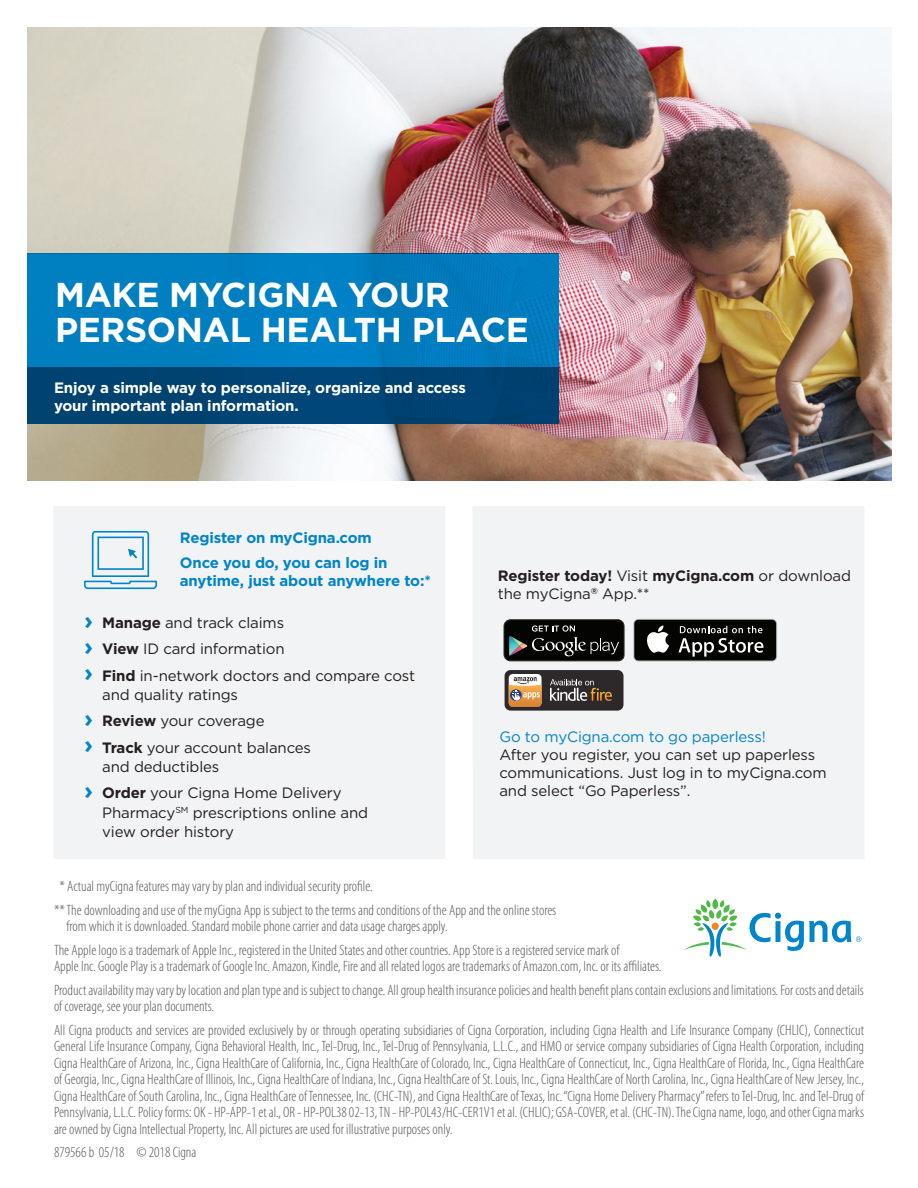
<style>
.page{position:relative;width:918px;height:1188px;background:#fff}
.page>*{position:absolute;margin:0;border:0;box-sizing:border-box;transform-origin:0 0}
.Headline_2_bars_phot{font:700 34.5px/34.5px "Gotham";letter-spacing:-.01em;color:#fff}
.M-Legal_copy_Cat{font:300 condensed 15px/16.5px "Myriad Pro";color:#57585a}
.Subheadline_bold_14{font:15px/19.5px "Gotham";letter-spacing:-.01em;color:#231f20}
.Subheadline_bold_14-2{font:700 15px/18px "Gotham";letter-spacing:-.01em;color:#fff}
.Subheadline_bold_14-3{font:700 15px/18px "Gotham";letter-spacing:-.01em;color:#0084ca}
.s1{font-weight:700;font-size:24px;color:#0084ca}
.s2{font-weight:700}
.s3{color:#0084ca}
</style>
<div class="page">
<img style="left:27px;top:27px;width:864px;height:454px">
<div style="left:27px;top:254px;width:532px;height:113px;background:#007fc1"></div>
<div style="left:27px;top:367px;width:532px;height:57px;background:#004372"></div>
<svg style="left:684px;top:899px;width:177px;height:58px"></svg>
<div style="left:53px;top:506px;width:393px;height:353px;background:#f2f3f4"></div>
<div style="left:472px;top:506px;width:393px;height:353px;background:#f2f3f4"></div>
<svg style="left:84px;top:531px;width:73px;height:58px"></svg>
<div style="left:504px;top:620px;width:120px;height:41px;background:#040503;border-radius:6px"></div>
<div style="left:504px;top:619px;width:120px;height:42px;border:1px solid #2d2829;border-radius:6px"></div>
<svg style="left:509px;top:625px;width:110px;height:31px"></svg>
<div style="left:505px;top:670px;width:118px;height:41px;background:#2d2829;border-radius:6px"></div>
<svg style="left:509px;top:674px;width:33px;height:33px"></svg>
<svg style="left:550px;top:679px;width:62px;height:22px"></svg>
<svg style="left:633px;top:619px;width:144px;height:42px"></svg>
<div style="left:634px;top:620px;width:142px;height:41px;background:#040503;border-radius:4px"></div>
<svg style="left:647px;top:625px;width:22px;height:28px"></svg>
<svg style="left:679px;top:626px;width:84px;height:31px"></svg>
<p class="Headline_2_bars_phot" style="left:55px;top:277px;width:475px">MAKE MYCIGNA YOUR<br>PERSONAL HEALTH PLACE</p>
<p class="Subheadline_bold_14-2" style="left:54px;top:378px;width:413px">Enjoy a simple way to personalize, organize and access your important plan information.</p>
<p class="Subheadline_bold_14-3" style="left:180px;top:528px;width:193px">Register on myCigna.com</p>
<p class="Subheadline_bold_14-3" style="left:180px;top:553px;width:252px">Once you do, you can log in anytime, just about anywhere to:*</p>
<p class="Subheadline_bold_14" style="left:84px;top:613px;width:202px"><span class="s1">›</span> <span class="s2">Manage</span> and track claims</p>
<p class="Subheadline_bold_14" style="left:84px;top:639px;width:202px"><span class="s1">›</span> <span class="s2">View</span> ID card information</p>
<p class="Subheadline_bold_14" style="left:102px;top:665px;width:314px;text-indent:-18px"><span class="s1">›</span> <span class="s2">Find</span> in-network doctors and compare cost and quality ratings</p>
<p class="Subheadline_bold_14" style="left:84px;top:711px;width:182px"><span class="s1">›</span> <span class="s2">Review</span> your coverage</p>
<p class="Subheadline_bold_14" style="left:102px;top:737px;width:210px;text-indent:-18px"><span class="s1">›</span> <span class="s2">Track</span> your account balances and deductibles</p>
<p class="Subheadline_bold_14" style="left:102px;top:783px;width:267px;text-indent:-18px"><span class="s1">›</span> <span class="s2">Order</span> your Cigna Home Delivery<br>Pharmacy<sup>SM</sup> prescriptions online and view order history</p>
<p class="Subheadline_bold_14" style="left:498px;top:566px;width:355px;line-height:18px"><span class="s2">Register today!</span> Visit <span class="s2">myCigna.com</span> or download the myCigna<sup>®</sup> App.**</p>
<p class="Subheadline_bold_14" style="left:499px;top:728px;width:329px;line-height:18px"><span class="s3">Go to myCigna.com to go paperless!<br></span>After you register, you can set up paperless communications. Just log in to myCigna.com and select “Go Paperless”.</p>
<p class="M-Legal_copy_Cat" style="left:59px;top:878px;width:315px">* Actual myCigna features may vary by plan and individual security profile.</p>
<p class="M-Legal_copy_Cat" style="left:67px;top:902px;width:491px;text-indent:-13px">** The downloading and use of the myCigna App is subject to the terms and conditions of the App and the online stores from which it is downloaded. Standard mobile phone carrier and data usage charges apply.</p>
<p class="M-Legal_copy_Cat" style="left:54px;top:942px;width:609px">The Apple logo is a trademark of Apple Inc., registered in the United States and other countries. App Store is a registered service mark of<br>Apple Inc. Google Play is a trademark of Google Inc. Amazon, Kindle, Fire and all related logos are trademarks of Amazon.com, Inc. or its affiliates.</p>
<p class="M-Legal_copy_Cat" style="left:54px;top:982px;width:811px">Product availability may vary by location and plan type and is subject to change. All group health insurance policies and health benefit plans contain exclusions and limitations. For costs and details of coverage, see your plan documents.</p>
<p class="M-Legal_copy_Cat" style="left:54px;top:1022px;width:812px;text-align:justify">All Cigna products and services are provided exclusively by or through operating subsidiaries of Cigna Corporation, including Cigna Health and Life Insurance Company (CHLIC), Connecticut General Life Insurance Company, Cigna Behavioral Health, Inc., Tel-Drug, Inc., Tel-Drug of Pennsylvania, L.L.C., and HMO or service company subsidiaries of Cigna Health Corporation, including Cigna HealthCare of Arizona, Inc., Cigna HealthCare of California, Inc., Cigna HealthCare of Colorado, Inc., Cigna HealthCare of Connecticut, Inc., Cigna HealthCare of Florida, Inc., Cigna HealthCare of Georgia, Inc., Cigna HealthCare of Illinois, Inc., Cigna HealthCare of Indiana, Inc., Cigna HealthCare of St. Louis, Inc., Cigna HealthCare of North Carolina, Inc., Cigna HealthCare of New Jersey, Inc., Cigna HealthCare of South Carolina, Inc., Cigna HealthCare of Tennessee, Inc. (CHC-TN), and Cigna HealthCare of Texas, Inc. “Cigna Home Delivery Pharmacy” refers to Tel-Drug, Inc. and Tel-Drug of Pennsylvania, L.L.C. Policy forms: OK - HP-APP-1 et al., OR - HP-POL38 02-13, TN - HP-POL43/HC-CER1V1 et al. (CHLIC); GSA-COVER, et al. (CHC-TN). The Cigna name, logo, and other Cigna marks are owned by Cigna Intellectual Property, Inc. All pictures are used for illustrative purposes only.</p>
<p class="M-Legal_copy_Cat" style="left:54px;top:1144px;width:144px">879566 b 05/18 © 2018 Cigna</p>
</div>
